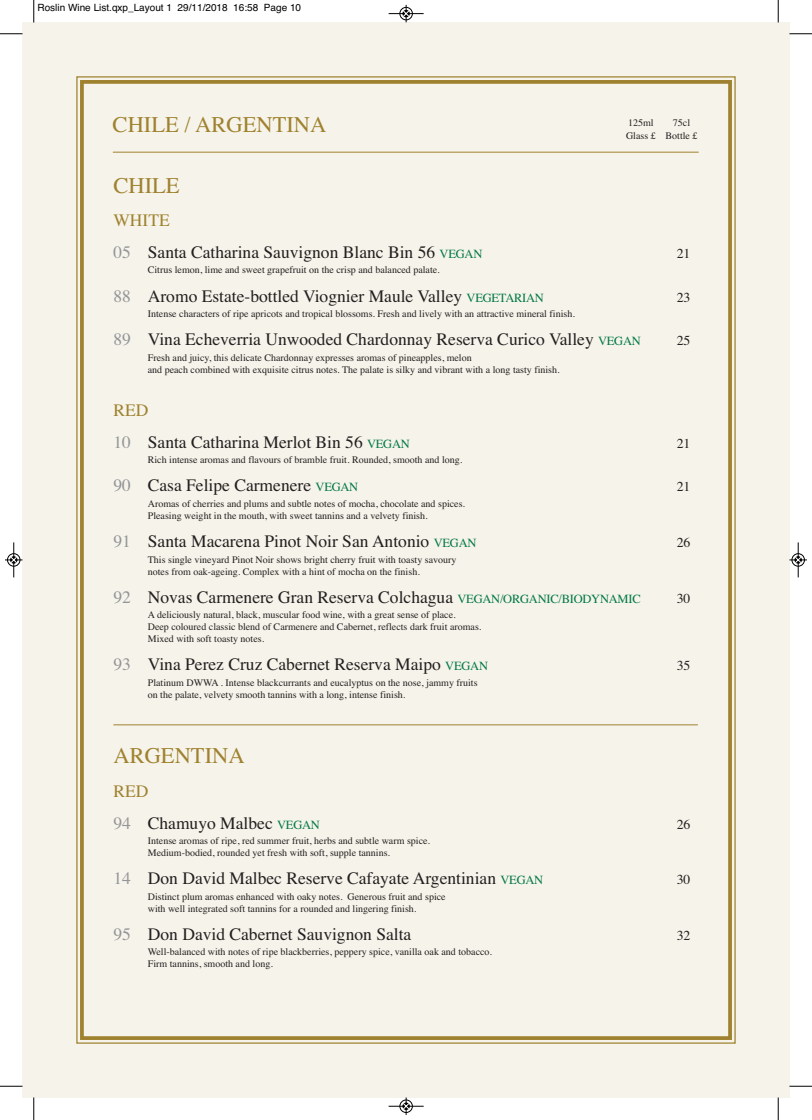
<style>
.page{position:relative;width:812px;height:1120px;background:#fff}
.page>*{position:absolute;margin:0;border:0;box-sizing:border-box;transform-origin:0 0}
.t1{font:22.5px "Times";color:#9f822f}
.t2{font:17.5px/31.6px "Times";color:#231f20}
.t3{font:13.75px "Times";color:#231f20}
.t4{font:10px/12px "Times";color:#231f20}
.t5{font:10px "Helvetica";color:#000}
.s1{color:#9f822f}
.s2{color:#939598}
.s3{font-size:12.5px;color:#017847}
</style>
<div class="page">
<div style="left:22px;top:23px;width:767px;height:1074px;background:#f6f3ea"></div>
<div style="left:80px;top:80px;width:652px;height:960px;border:4px solid #9f822f"></div>
<hr style="left:113px;top:152px;width:585px;height:1px;background:#9f822f">
<hr style="left:113px;top:724px;width:585px;height:1px;background:#9f822f">
<svg style="left:33px;top:0;width:2px;height:23px"></svg>
<svg style="left:0;top:33px;width:22px;height:2px"></svg>
<svg style="left:777px;top:0;width:2px;height:23px"></svg>
<svg style="left:789px;top:33px;width:23px;height:2px"></svg>
<svg style="left:33px;top:1097px;width:2px;height:23px"></svg>
<svg style="left:0;top:1086px;width:22px;height:1px"></svg>
<svg style="left:777px;top:1097px;width:2px;height:23px"></svg>
<svg style="left:789px;top:1086px;width:23px;height:1px"></svg>
<div style="left:399px;top:7px;width:14px;height:13px;border:1px solid #fff;border-radius:50%"></div>
<hr style="left:388px;top:13px;width:35px;height:1px;background:#000">
<div style="left:400px;top:7px;width:12px;height:13px;border:1px solid #000;border-radius:50%"></div>
<svg style="left:403px;top:5px;width:6px;height:17px"></svg>
<div style="left:399px;top:1099px;width:14px;height:14px;border:1px solid #fff;border-radius:50%"></div>
<hr style="left:388px;top:1106px;width:35px;height:1px;background:#000">
<div style="left:400px;top:1100px;width:12px;height:13px;border:1px solid #000;border-radius:50%"></div>
<svg style="left:403px;top:1097px;width:6px;height:18px"></svg>
<div style="left:7px;top:553px;width:13px;height:14px;border:1px solid #fff;border-radius:50%"></div>
<hr style="left:14px;top:542px;width:1px;height:35px;background:#000">
<div style="left:7px;top:553px;width:13px;height:13px;border:1px solid #000;border-radius:50%"></div>
<svg style="left:5px;top:557px;width:17px;height:6px"></svg>
<div style="left:791px;top:553px;width:13px;height:14px;border:1px solid #fff;border-radius:50%"></div>
<hr style="left:798px;top:542px;width:1px;height:35px;background:#000">
<div style="left:791px;top:553px;width:13px;height:13px;border:1px solid #000;border-radius:50%"></div>
<svg style="left:789px;top:557px;width:18px;height:6px"></svg>
<p class="t5" style="left:38px;top:2px;width:265px">Roslin Wine List.qxp_Layout 1 29/11/2018 16:58 Page 10</p>
<h1 class="t1" style="left:113px;top:111px;width:215px">CHILE / ARGENTINA</h1>
<p class="t4" style="left:628px;top:116px;width:27px">125ml</p>
<p class="t4" style="left:626px;top:116px;width:73px;line-height:13.2px;text-indent:47px">75cl<br>Glass £ Bottle £</p>
<h1 class="t1" style="left:113px;top:172px;width:68px">CHILE</h1>
<h2 class="t2" style="left:113px;top:205px;width:370px"><span class="s1">WHITE<br></span><span class="s2">05</span> Santa Catharina Sauvignon Blanc Bin 56 <span class="s3">VEGAN</span></h2>
<h3 class="t3" style="left:676px;top:245px;width:15px">21</h3>
<p class="t4" style="left:148px;top:264px;width:293px">Citrus lemon, lime and sweet grapefruit on the crisp and balanced palate.</p>
<h2 class="t2" style="left:113px;top:280px;width:432px"><span class="s2">88</span> Aromo Estate-bottled Viognier Maule Valley <span class="s3">VEGETARIAN</span></h2>
<h3 class="t3" style="left:676px;top:289px;width:15px">23</h3>
<p class="t4" style="left:148px;top:308px;width:428px">Intense characters of ripe apricots and tropical blossoms. Fresh and lively with an attractive mineral finish.</p>
<h2 class="t2" style="left:113px;top:323px;width:529px"><span class="s2">89</span> Vina Echeverria Unwooded Chardonnay Reserva Curico Valley <span class="s3">VEGAN</span></h2>
<h3 class="t3" style="left:676px;top:332px;width:15px">25</h3>
<p class="t4" style="left:148px;top:351px;width:413px">Fresh and juicy, this delicate Chardonnay expresses aromas of pineapples, melon<br>and peach combined with exquisite citrus notes. The palate is silky and vibrant with a long tasty finish.</p>
<h2 class="t2" style="left:113px;top:394px;width:298px"><span class="s1">RED<br></span><span class="s2">10</span> Santa Catharina Merlot Bin 56 <span class="s3">VEGAN</span></h2>
<h3 class="t3" style="left:676px;top:435px;width:15px">21</h3>
<p class="t4" style="left:148px;top:454px;width:316px">Rich intense aromas and flavours of bramble fruit. Rounded, smooth and long.</p>
<h2 class="t2" style="left:113px;top:470px;width:246px"><span class="s2">90</span> Casa Felipe Carmenere <span class="s3">VEGAN</span></h2>
<h3 class="t3" style="left:676px;top:479px;width:15px">21</h3>
<p class="t4" style="left:148px;top:497px;width:319px">Aromas of cherries and plums and subtle notes of mocha, chocolate and spices.<br>Pleasing weight in the mouth, with sweet tannins and a velvety finish.</p>
<h2 class="t2" style="left:113px;top:525px;width:364px"><span class="s2">91</span> Santa Macarena Pinot Noir San Antonio <span class="s3">VEGAN</span></h2>
<h3 class="t3" style="left:676px;top:534px;width:15px">26</h3>
<p class="t4" style="left:148px;top:553px;width:310px">This single vineyard Pinot Noir shows bright cherry fruit with toasty savoury notes from oak-ageing. Complex with a hint of mocha on the finish.</p>
<h2 class="t2" style="left:113px;top:581px;width:529px"><span class="s2">92</span> Novas Carmenere Gran Reserva Colchagua <span class="s3">VEGAN/ORGANIC/BIODYNAMIC</span></h2>
<h3 class="t3" style="left:676px;top:590px;width:15px">30</h3>
<p class="t4" style="left:148px;top:609px;width:335px">A deliciously natural, black, muscular food wine, with a great sense of place.<br>Deep coloured classic blend of Carmenere and Cabernet, reflects dark fruit aromas.<br>Mixed with soft toasty notes.</p>
<h2 class="t2" style="left:113px;top:648px;width:376px"><span class="s2">93</span> Vina Perez Cruz Cabernet Reserva Maipo <span class="s3">VEGAN</span></h2>
<h3 class="t3" style="left:676px;top:658px;width:15px">35</h3>
<p class="t4" style="left:148px;top:676px;width:331px">Platinum DWWA . Intense blackcurrants and eucalyptus on the nose, jammy fruits on the palate, velvety smooth tannins with a long, intense finish.</p>
<h1 class="t1" style="left:113px;top:742px;width:133px">ARGENTINA</h1>
<h2 class="t2" style="left:113px;top:775px;width:208px"><span class="s1">RED<br></span><span class="s2">94</span> Chamuyo Malbec <span class="s3">VEGAN</span></h2>
<h3 class="t3" style="left:676px;top:816px;width:15px">26</h3>
<p class="t4" style="left:148px;top:834px;width:284px">Intense aromas of ripe, red summer fruit, herbs and subtle warm spice.<br>Medium-bodied, rounded yet fresh with soft, supple tannins.</p>
<h2 class="t2" style="left:113px;top:862px;width:431px"><span class="s2">14</span> Don David Malbec Reserve Cafayate Argentinian <span class="s3">VEGAN</span></h2>
<h3 class="t3" style="left:676px;top:871px;width:15px">30</h3>
<p class="t4" style="left:148px;top:890px;width:299px">Distinct plum aromas enhanced with oaky notes. Generous fruit and spice with well integrated soft tannins for a rounded and lingering finish.</p>
<h2 class="t2" style="left:113px;top:918px;width:299px"><span class="s2">95</span> Don David Cabernet Sauvignon Salta</h2>
<h3 class="t3" style="left:676px;top:927px;width:15px">32</h3>
<p class="t4" style="left:148px;top:946px;width:346px">Well-balanced with notes of ripe blackberries, peppery spice, vanilla oak and tobacco.<br>Firm tannins, smooth and long.</p>
</div>
